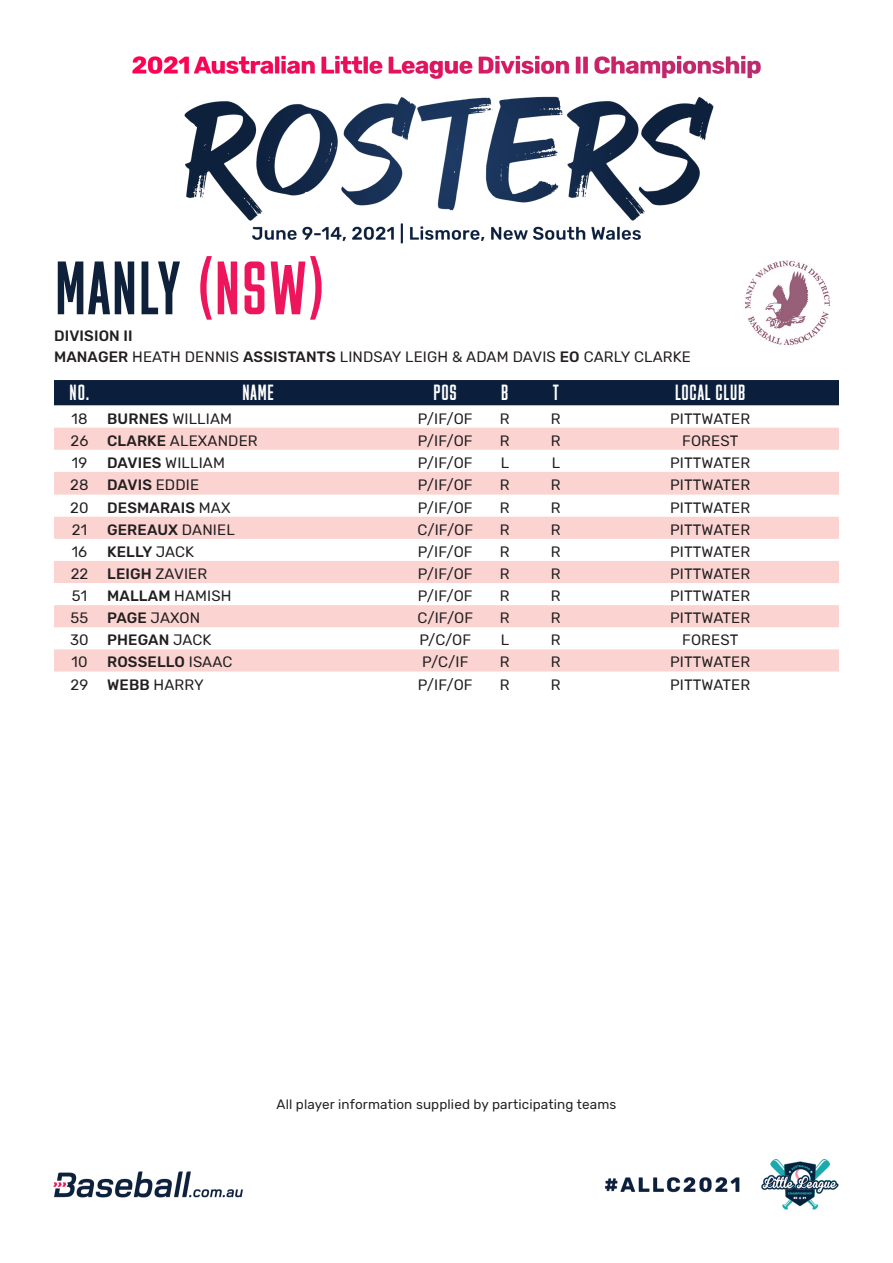
<style>
.page{position:relative;width:893px;height:1263px;background:#fff}
.page>*{position:absolute;margin:0;border:0;box-sizing:border-box;transform-origin:0 0}
.t1{font:72px "M Fred";color:#0f213a}
.t2{font:21px "M Fred";letter-spacing:.01em;color:#fff}
.t3{font:15px "Rubik";letter-spacing:.01em;color:#231f20}
.t4{font:500 15px "Rubik";letter-spacing:.01em;color:#231f20}
.t5{font:13.5px "Rubik";letter-spacing:.01em;color:#231f20}
.s1{color:#ed155b}
.s2{font-weight:500}
.s3{font-weight:400}
</style>
<div class="page">
<img style="left:53px;top:55px;width:786px;height:1155px">
<div style="left:54px;top:380px;width:785px;height:25px;background:#0b1e3b"></div>
<svg style="left:54px;top:405px;width:785px;height:289px"></svg>
<svg style="left:54px;top:428px;width:785px;height:243px;fill:#fbd4d2"></svg>
<img style="left:736px;top:260px;width:102px;height:89px">
<p class="t1" style="left:54px;top:250px;width:274px">MANLY <span class="s1">(NSW)</span></p>
<p class="t4" style="left:54px;top:327px;width:80px">DIVISION II</p>
<p class="t3" style="left:54px;top:349px;width:638px"><span class="s2">MANAGER</span> HEATH DENNIS <span class="s2">ASSISTANTS</span> LINDSAY LEIGH &amp; ADAM DAVIS <span class="s2">EO</span> CARLY CLARKE</p>
<p class="t2" style="left:69px;top:381px;width:22px">NO.</p>
<p class="t2" style="left:242px;top:381px;width:33px">NAME</p>
<p class="t2" style="left:433px;top:381px;width:26px">POS</p>
<p class="t2" style="left:501px;top:381px;width:9px">B</p>
<p class="t2" style="left:553px;top:381px;width:8px">T</p>
<p class="t2" style="left:675px;top:381px;width:72px">LOCAL CLUB</p>
<p class="t3" style="left:71px;top:410px;width:18px">18</p>
<p class="t3" style="left:107px;top:410px;width:126px"><span class="s2">BURNES</span> WILLIAM</p>
<p class="t3" style="left:418px;top:410px;width:56px">P/IF/OF</p>
<p class="t3" style="left:500px;top:410px;width:11px">R</p>
<p class="t3" style="left:551px;top:410px;width:11px">R</p>
<p class="t3" style="left:670px;top:410px;width:82px">PITTWATER</p>
<p class="t3" style="left:71px;top:432px;width:19px">26</p>
<p class="t3" style="left:107px;top:432px;width:152px"><span class="s2">CLARKE</span> ALEXANDER</p>
<p class="t3" style="left:418px;top:432px;width:56px">P/IF/OF</p>
<p class="t3" style="left:500px;top:432px;width:11px">R</p>
<p class="t3" style="left:551px;top:432px;width:11px">R</p>
<p class="t3" style="left:682px;top:432px;width:58px">FOREST</p>
<p class="t3" style="left:72px;top:454px;width:17px">19</p>
<p class="t3" style="left:107px;top:454px;width:119px"><span class="s2">DAVIES</span> WILLIAM</p>
<p class="t3" style="left:418px;top:454px;width:56px">P/IF/OF</p>
<p class="t3" style="left:501px;top:454px;width:10px">L</p>
<p class="t3" style="left:552px;top:454px;width:10px">L</p>
<p class="t3" style="left:670px;top:454px;width:82px">PITTWATER</p>
<p class="t3" style="left:70px;top:477px;width:20px">28</p>
<p class="t4" style="left:107px;top:476px;width:94px">DAVIS <span class="s3">EDDIE</span></p>
<p class="t3" style="left:418px;top:477px;width:56px">P/IF/OF</p>
<p class="t3" style="left:500px;top:477px;width:11px">R</p>
<p class="t3" style="left:551px;top:477px;width:11px">R</p>
<p class="t3" style="left:670px;top:477px;width:82px">PITTWATER</p>
<p class="t3" style="left:70px;top:499px;width:20px">20</p>
<p class="t4" style="left:107px;top:499px;width:125px">DESMARAIS <span class="s3">MAX</span></p>
<p class="t3" style="left:418px;top:499px;width:56px">P/IF/OF</p>
<p class="t3" style="left:500px;top:499px;width:11px">R</p>
<p class="t3" style="left:551px;top:499px;width:11px">R</p>
<p class="t3" style="left:670px;top:499px;width:82px">PITTWATER</p>
<p class="t3" style="left:72px;top:521px;width:17px">21</p>
<p class="t4" style="left:107px;top:521px;width:129px">GEREAUX <span class="s3">DANIEL</span></p>
<p class="t3" style="left:417px;top:521px;width:57px">C/IF/OF</p>
<p class="t3" style="left:500px;top:521px;width:11px">R</p>
<p class="t3" style="left:551px;top:521px;width:11px">R</p>
<p class="t3" style="left:670px;top:521px;width:82px">PITTWATER</p>
<p class="t3" style="left:72px;top:543px;width:17px">16</p>
<p class="t4" style="left:107px;top:543px;width:89px">KELLY <span class="s3">JACK</span></p>
<p class="t3" style="left:418px;top:543px;width:56px">P/IF/OF</p>
<p class="t3" style="left:500px;top:543px;width:11px">R</p>
<p class="t3" style="left:551px;top:543px;width:11px">R</p>
<p class="t3" style="left:670px;top:543px;width:82px">PITTWATER</p>
<p class="t3" style="left:71px;top:565px;width:19px">22</p>
<p class="t3" style="left:107px;top:565px;width:102px"><span class="s2">LEIGH</span> ZAVIER</p>
<p class="t3" style="left:418px;top:565px;width:56px">P/IF/OF</p>
<p class="t3" style="left:500px;top:565px;width:11px">R</p>
<p class="t3" style="left:551px;top:565px;width:11px">R</p>
<p class="t3" style="left:670px;top:565px;width:82px">PITTWATER</p>
<p class="t3" style="left:72px;top:587px;width:17px">51</p>
<p class="t4" style="left:107px;top:587px;width:126px">MALLAM <span class="s3">HAMISH</span></p>
<p class="t3" style="left:418px;top:587px;width:56px">P/IF/OF</p>
<p class="t3" style="left:500px;top:587px;width:11px">R</p>
<p class="t3" style="left:551px;top:587px;width:11px">R</p>
<p class="t3" style="left:670px;top:587px;width:82px">PITTWATER</p>
<p class="t3" style="left:71px;top:609px;width:19px">55</p>
<p class="t3" style="left:107px;top:609px;width:94px"><span class="s2">PAGE</span> JAXON</p>
<p class="t3" style="left:417px;top:609px;width:57px">C/IF/OF</p>
<p class="t3" style="left:500px;top:609px;width:11px">R</p>
<p class="t3" style="left:551px;top:609px;width:11px">R</p>
<p class="t3" style="left:670px;top:609px;width:82px">PITTWATER</p>
<p class="t3" style="left:70px;top:632px;width:20px">30</p>
<p class="t4" style="left:107px;top:631px;width:106px">PHEGAN <span class="s3">JACK</span></p>
<p class="t3" style="left:419px;top:632px;width:53px">P/C/OF</p>
<p class="t3" style="left:501px;top:632px;width:10px">L</p>
<p class="t3" style="left:551px;top:632px;width:11px">R</p>
<p class="t3" style="left:682px;top:632px;width:58px">FOREST</p>
<p class="t3" style="left:72px;top:654px;width:18px">10</p>
<p class="t4" style="left:107px;top:654px;width:127px">ROSSELLO <span class="s3">ISAAC</span></p>
<p class="t3" style="left:422px;top:654px;width:48px">P/C/IF</p>
<p class="t3" style="left:500px;top:654px;width:11px">R</p>
<p class="t3" style="left:551px;top:654px;width:11px">R</p>
<p class="t3" style="left:670px;top:654px;width:82px">PITTWATER</p>
<p class="t3" style="left:71px;top:676px;width:19px">29</p>
<p class="t3" style="left:107px;top:676px;width:98px"><span class="s2">WEBB</span> HARRY</p>
<p class="t3" style="left:418px;top:676px;width:56px">P/IF/OF</p>
<p class="t3" style="left:500px;top:676px;width:11px">R</p>
<p class="t3" style="left:551px;top:676px;width:11px">R</p>
<p class="t3" style="left:670px;top:676px;width:82px">PITTWATER</p>
<p class="t5" style="left:277px;top:1096px;width:341px">All player information supplied by participating teams</p>
</div>
